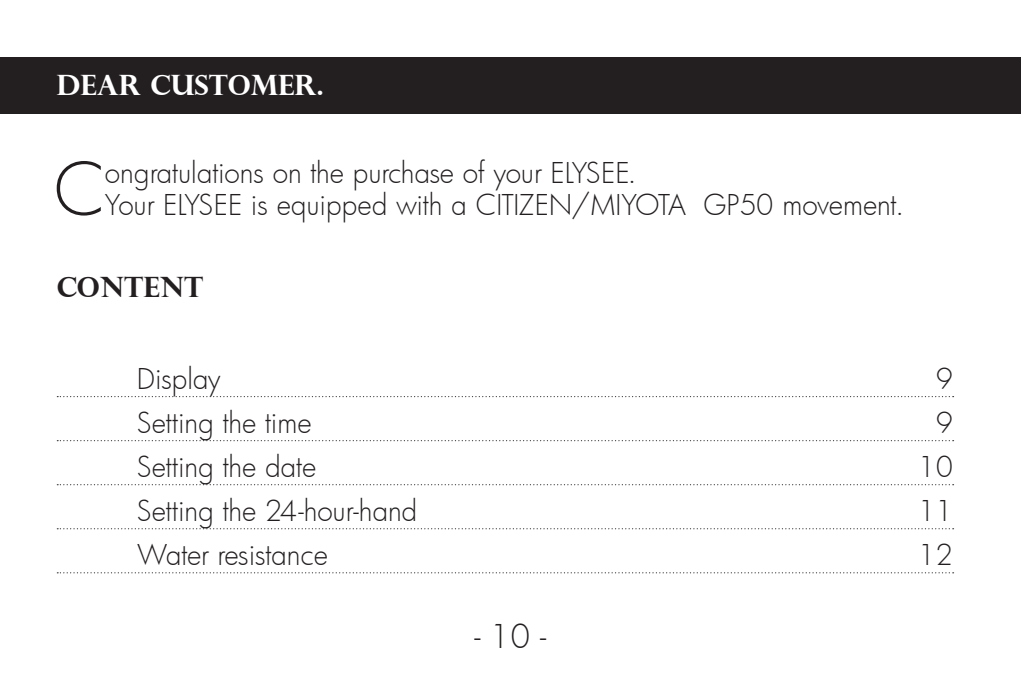
<style>
.page{position:relative;width:1021px;height:681px;background:#fff}
.page>*{position:absolute;margin:0;border:0;box-sizing:border-box;transform-origin:0 0}
.t1{font:300 70.4px "Futura";color:#231f20}
.t2{font:300 32px "Futura";color:#231f20}
.t3{font:300 28px/32px "Futura";letter-spacing:-.005em;color:#231f20}
.t4{font:700 28px "Perpetua Titling";color:#fff}
.t5{font:700 28px "Perpetua Titling";color:#231f20}
</style>
<div class="page">
<div style="left:0;top:57px;width:1020px;height:56px;background:#231f20"></div>
<svg style="left:57px;top:396px;width:896px;height:1px"></svg>
<svg style="left:57px;top:440px;width:896px;height:1px"></svg>
<svg style="left:57px;top:484px;width:896px;height:1px"></svg>
<svg style="left:57px;top:528px;width:896px;height:1px"></svg>
<svg style="left:57px;top:572px;width:896px;height:1px"></svg>
<p class="t4" style="left:57px;top:68px;width:268px">DEAR CUSTOMER.</p>
<h1 class="t1" style="left:53px;top:142px;width:54px">C</h1>
<p class="t3" style="left:105px;top:156px;width:800px">ongratulations on the purchase of your ELYSEE.<br>Your ELYSEE is equipped with a CITIZEN/MIYOTA GP50 movement.</p>
<p class="t5" style="left:57px;top:269px;width:148px">CONTENT</p>
<p class="t3" style="left:137px;top:361px;width:85px">Display</p>
<p class="t3" style="left:935px;top:361px;width:19px">9</p>
<p class="t3" style="left:137px;top:405px;width:176px">Setting the time</p>
<p class="t3" style="left:935px;top:405px;width:19px">9</p>
<p class="t3" style="left:137px;top:449px;width:181px">Setting the date</p>
<p class="t3" style="left:918px;top:449px;width:36px">10</p>
<p class="t3" style="left:137px;top:493px;width:282px">Setting the 24-hour-hand</p>
<p class="t3" style="left:918px;top:493px;width:36px">11</p>
<p class="t3" style="left:137px;top:537px;width:193px">Water resistance</p>
<p class="t3" style="left:918px;top:537px;width:36px">12</p>
<p class="t2" style="left:474px;top:614px;width:73px">- 10 -</p>
</div>
